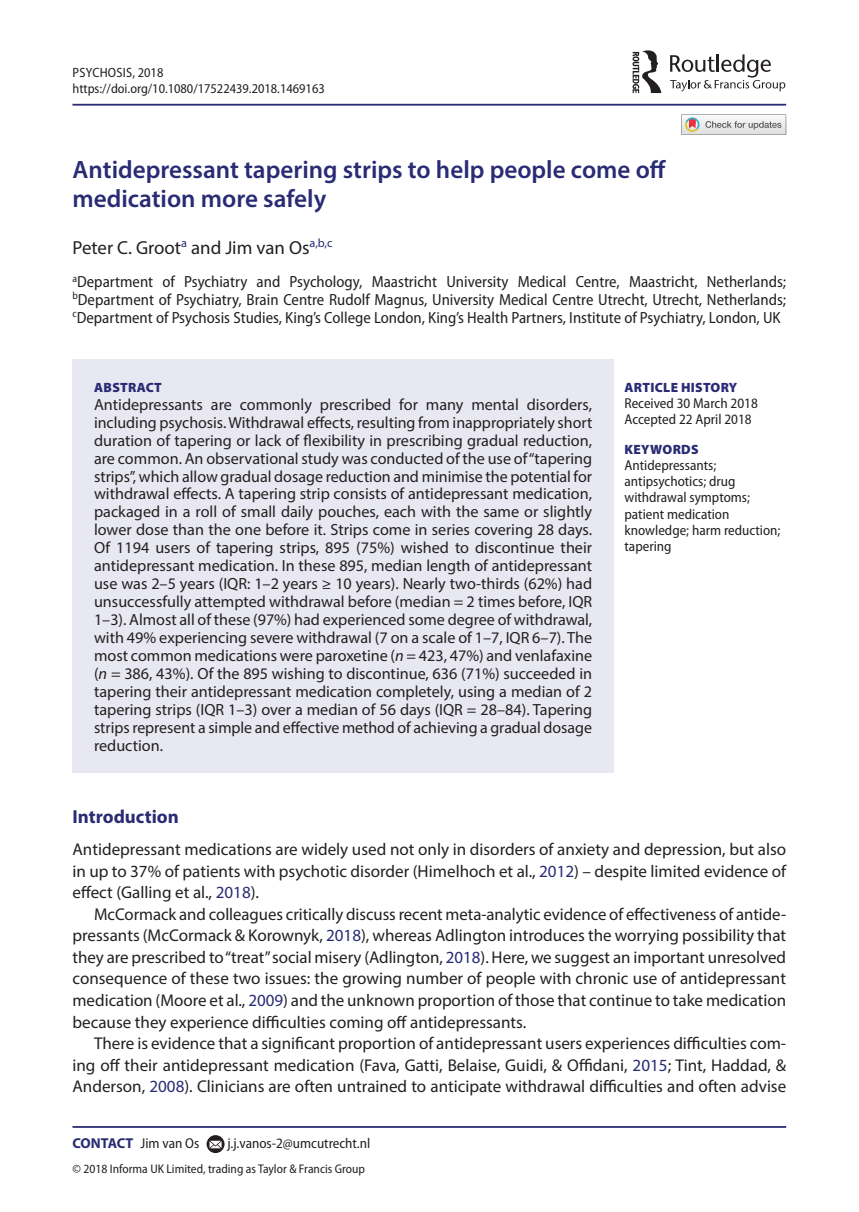
<style>
.page{position:relative;width:859px;height:1212px;background:#fff}
.page>*{position:absolute;margin:0;border:0;box-sizing:border-box;transform-origin:0 0}
.t1{font:600 25.2px/28.8px "Myriad Pro";color:#292b74}
.t2{font:18.9px "Myriad Pro";color:#231f20}
.t3{font:700 18.9px "Myriad Pro";color:#292b74}
.t4{font:17.1px/21.6px "Myriad Pro";color:#231f20;text-align:justify}
.t5{font:16.2px/18px "Myriad Pro";color:#231f20;text-align:justify}
.t6{font:semi-condensed 16.2px/18px "Myriad Pro";color:#231f20;text-align:justify}
.t7{font:semi-condensed 14.4px/16.2px "Myriad Pro";color:#231f20}
.t8{font:semi-condensed 13.5px/16.2px "Myriad Pro";color:#231f20}
.t9{font:900 13.5px "Myriad Pro";letter-spacing:.02em;color:#292b74}
.t10{font:semi-condensed 12.6px "Myriad Pro";color:#231f20}
.s1{font-style:italic}
.s2{color:#282a74}
.s3{font-weight:700;font-stretch:normal;color:#292b74}
</style>
<div class="page">
<hr style="left:72px;top:104px;width:714px;height:2px;background:#292b74">
<div style="left:72px;top:360px;width:542px;height:413px;background:#e8e8f2"></div>
<hr style="left:72px;top:1126px;width:714px;height:2px;background:#292b74">
<svg style="left:207px;top:1135px;width:17px;height:18px"></svg>
<svg style="left:209px;top:1141px;width:13px;height:7px"></svg>
<svg style="left:670px;top:54px;width:115px;height:37px"></svg>
<svg style="left:632px;top:50px;width:29px;height:43px"></svg>
<svg style="left:681px;top:114px;width:105px;height:21px"></svg>
<p class="t8" style="left:72px;top:65px;width:254px">PSYCHOSIS, 2018 https://doi.org/10.1080/17522439.2018.1469163</p>
<h1 class="t1" style="left:72px;top:157px;width:595px">Antidepressant tapering strips to help people come off medication more safely</h1>
<p class="t2" style="left:72px;top:240px;width:262px">Peter C. Groot<sup>a</sup> and Jim van Os<sup>a,b,c</sup></p>
<p class="t6" style="left:72px;top:273px;width:715px"><sup>a</sup>Department of Psychiatry and Psychology, Maastricht University Medical Centre, Maastricht, Netherlands; <sup>b</sup>Department of Psychiatry, Brain Centre Rudolf Magnus, University Medical Centre Utrecht, Utrecht, Netherlands; <sup>c</sup>Department of Psychosis Studies, King’s College London, King’s Health Partners, Institute of Psychiatry, London, UK</p>
<p class="t9" style="left:94px;top:379px;width:69px">ABSTRACT</p>
<p class="t5" style="left:94px;top:396px;width:500px">Antidepressants are commonly prescribed for many mental disorders, including psychosis. Withdrawal effects, resulting from inappropriately short duration of tapering or lack of flexibility in prescribing gradual reduction, are common. An observational study was conducted of the use of “tapering strips”, which allow gradual dosage reduction and minimise the potential for withdrawal effects. A tapering strip consists of antidepressant medication, packaged in a roll of small daily pouches, each with the same or slightly lower dose than the one before it. Strips come in series covering 28 days.<br>Of 1194 users of tapering strips, 895 (75%) wished to discontinue their antidepressant medication. In these 895, median length of antidepressant use was 2–5 years (IQR: 1–2 years ≥ 10 years). Nearly two-thirds (62%) had unsuccessfully attempted withdrawal before (median = 2 times before, IQR 1–3). Almost all of these (97%) had experienced some degree of withdrawal, with 49% experiencing severe withdrawal (7 on a scale of 1–7, IQR 6–7). The most common medications were paroxetine (<span class="s1">n</span> = 423, 47%) and venlafaxine (<span class="s1">n</span> = 386, 43%). Of the 895 wishing to discontinue, 636 (71%) succeeded in tapering their antidepressant medication completely, using a median of 2 tapering strips (IQR 1–3) over a median of 56 days (IQR = 28–84). Tapering strips represent a simple and effective method of achieving a gradual dosage reduction.</p>
<p class="t9" style="left:624px;top:379px;width:114px">ARTICLE HISTORY</p>
<p class="t7" style="left:624px;top:396px;width:135px">Received 30 March 2018<br>Accepted 22 April 2018</p>
<p class="t9" style="left:624px;top:441px;width:76px">KEYWORDS</p>
<p class="t7" style="left:624px;top:458px;width:157px">Antidepressants; antipsychotics; drug withdrawal symptoms; patient medication knowledge; harm reduction; tapering</p>
<p class="t3" style="left:72px;top:805px;width:108px">Introduction</p>
<p class="t4" style="left:72px;top:840px;width:715px">Antidepressant medications are widely used not only in disorders of anxiety and depression, but also in up to 37% of patients with psychotic disorder (Himelhoch et al., <span class="s2">2012</span>) – despite limited evidence of effect (Galling et al., <span class="s2">2018</span>).</p>
<p class="t4" style="left:72px;top:904px;width:715px;text-indent:22px">McCormack and colleagues critically discuss recent meta-analytic evidence of effectiveness of antide&shy;pressants (McCormack &amp; Korownyk, <span class="s2">2018</span>), whereas Adlington introduces the worrying possibility that they are prescribed to “treat” social misery (Adlington, <span class="s2">2018</span>). Here, we suggest an important unresolved consequence of these two issues: the growing number of people with chronic use of antidepressant medication (Moore et al., <span class="s2">2009</span>) and the unknown proportion of those that continue to take medication because they experience difficulties coming off antidepressants.</p>
<p class="t4" style="left:72px;top:1034px;width:715px;text-indent:22px">There is evidence that a significant proportion of antidepressant users experiences difficulties com&shy;ing off their antidepressant medication (Fava, Gatti, Belaise, Guidi, &amp; Offidani, <span class="s2">2015</span>; Tint, Haddad, &amp; Anderson, <span class="s2">2008</span>). Clinicians are often untrained to anticipate withdrawal difficulties and often advise</p>
<p class="t7" style="left:72px;top:1136px;width:128px"><span class="s3">CONTACT</span> Jim van Os</p>
<p class="t7" style="left:227px;top:1136px;width:144px">j.j.vanos-2@umcutrecht.nl</p>
<p class="t10" style="left:72px;top:1164px;width:294px">© 2018 Informa UK Limited, trading as Taylor &amp; Francis Group</p>
</div>
